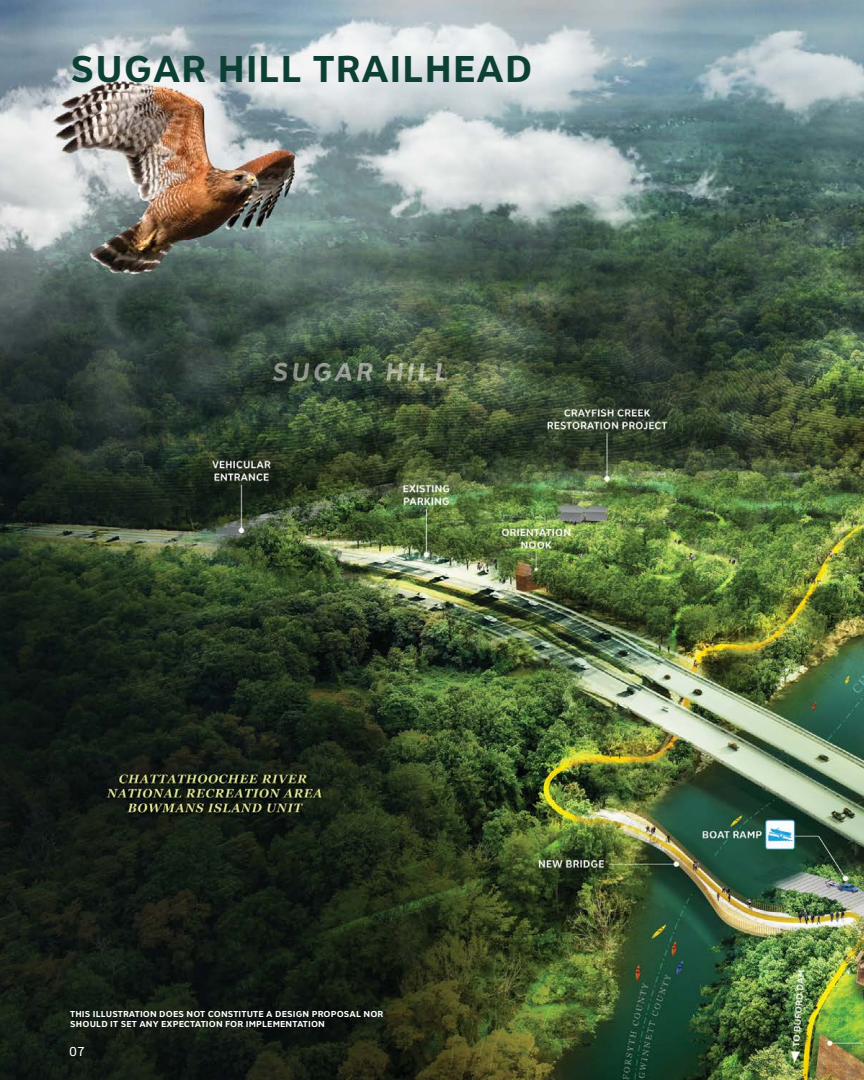
<style>
.page{position:relative;width:864px;height:1080px;background:#fff}
.page>*{position:absolute;margin:0;border:0;box-sizing:border-box;transform-origin:0 0}
.SCAPE_H2_-_Page_Titl{font:700 39px "Clearview Text";letter-spacing:.015em;color:#0c4035}
.t1{font:13.5px "Clearview Text";color:#fff}
.SCAPE_Image_Caption{font:700 9px/10.8px "Clearview Text";letter-spacing:.015em;color:#fff}
</style>
<div class="page">
<img style="left:0;top:0;width:864px;height:1080px">
<p class="SCAPE_H2_-_Page_Titl" style="left:70px;top:46px;width:464px">SUGAR HILL TRAILHEAD</p>
<p class="SCAPE_Image_Caption" style="left:70px;top:1008px;width:315px">THIS ILLUSTRATION DOES NOT CONSTITUTE A DESIGN PROPOSAL NOR<br>SHOULD IT SET ANY EXPECTATION FOR IMPLEMENTATION</p>
<h2 class="t1" style="left:69px;top:1043px;width:17px">07</h2>
</div>
